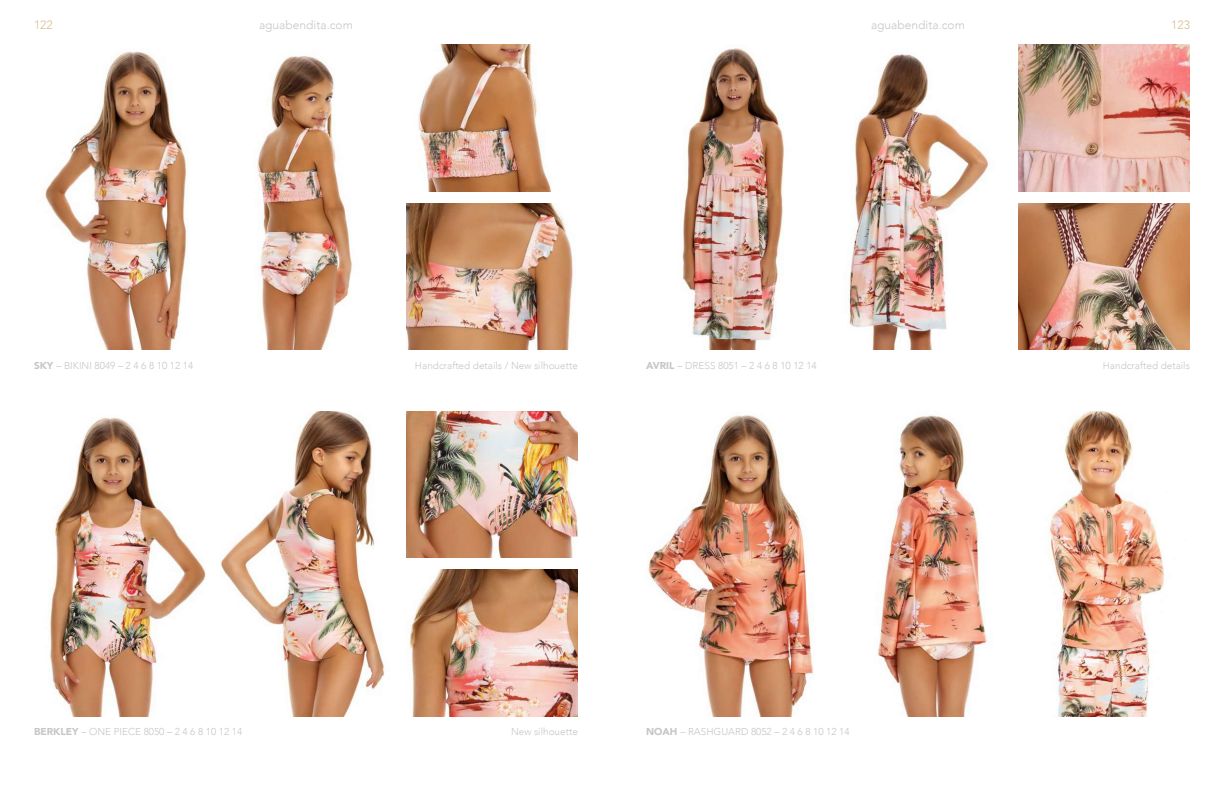
<style>
.page{position:relative;width:1224px;height:792px;background:#fff}
.page>*{position:absolute;margin:0;border:0;box-sizing:border-box;transform-origin:0 0}
.t1{font:300 12px "Avenir";color:#c6c6c6}
.t2{font:300 12px "Avenir";color:#dbbc8c}
.t3{font:300 10px "Avenir";color:#c6c6c6}
.s1{font-weight:900}
</style>
<div class="page">
<img style="left:406px;top:411px;width:172px;height:147px">
<img style="left:406px;top:570px;width:172px;height:146px">
<img style="left:220px;top:411px;width:166px;height:305px">
<img style="left:50px;top:417px;width:156px;height:299px">
<img style="left:418px;top:45px;width:133px;height:146px">
<img style="left:406px;top:203px;width:167px;height:147px">
<img style="left:257px;top:56px;width:96px;height:294px">
<img style="left:45px;top:51px;width:143px;height:299px">
<img style="left:878px;top:415px;width:109px;height:301px">
<img style="left:648px;top:415px;width:166px;height:301px">
<img style="left:1048px;top:411px;width:116px;height:305px">
<img style="left:1018px;top:203px;width:172px;height:147px">
<img style="left:1018px;top:45px;width:172px;height:146px">
<img style="left:847px;top:54px;width:147px;height:296px">
<img style="left:682px;top:48px;width:102px;height:302px">
<p class="t2" style="left:34px;top:18px;width:20px">122</p>
<p class="t1" style="left:259px;top:18px;width:95px">aguabendita.com</p>
<p class="t1" style="left:871px;top:18px;width:95px">aguabendita.com</p>
<p class="t2" style="left:1171px;top:18px;width:20px">123</p>
<p class="t3" style="left:34px;top:359px;width:161px"><span class="s1">SKY</span> – BIKINI 8049 – 2 4 6 8 10 12 14</p>
<p class="t3" style="left:415px;top:359px;width:165px">Handcrafted details / New silhouette</p>
<p class="t3" style="left:646px;top:359px;width:172px"><span class="s1">AVRIL</span> – DRESS 8051 – 2 4 6 8 10 12 14</p>
<p class="t3" style="left:1103px;top:359px;width:89px">Handcrafted details</p>
<p class="t3" style="left:34px;top:726px;width:210px"><span class="s1">BERKLEY</span> – ONE PIECE 8050 – 2 4 6 8 10 12 14</p>
<p class="t3" style="left:511px;top:726px;width:68px">New silhouette</p>
<p class="t3" style="left:646px;top:726px;width:205px"><span class="s1">NOAH</span> – RASHGUARD 8052 – 2 4 6 8 10 12 14</p>
</div>
